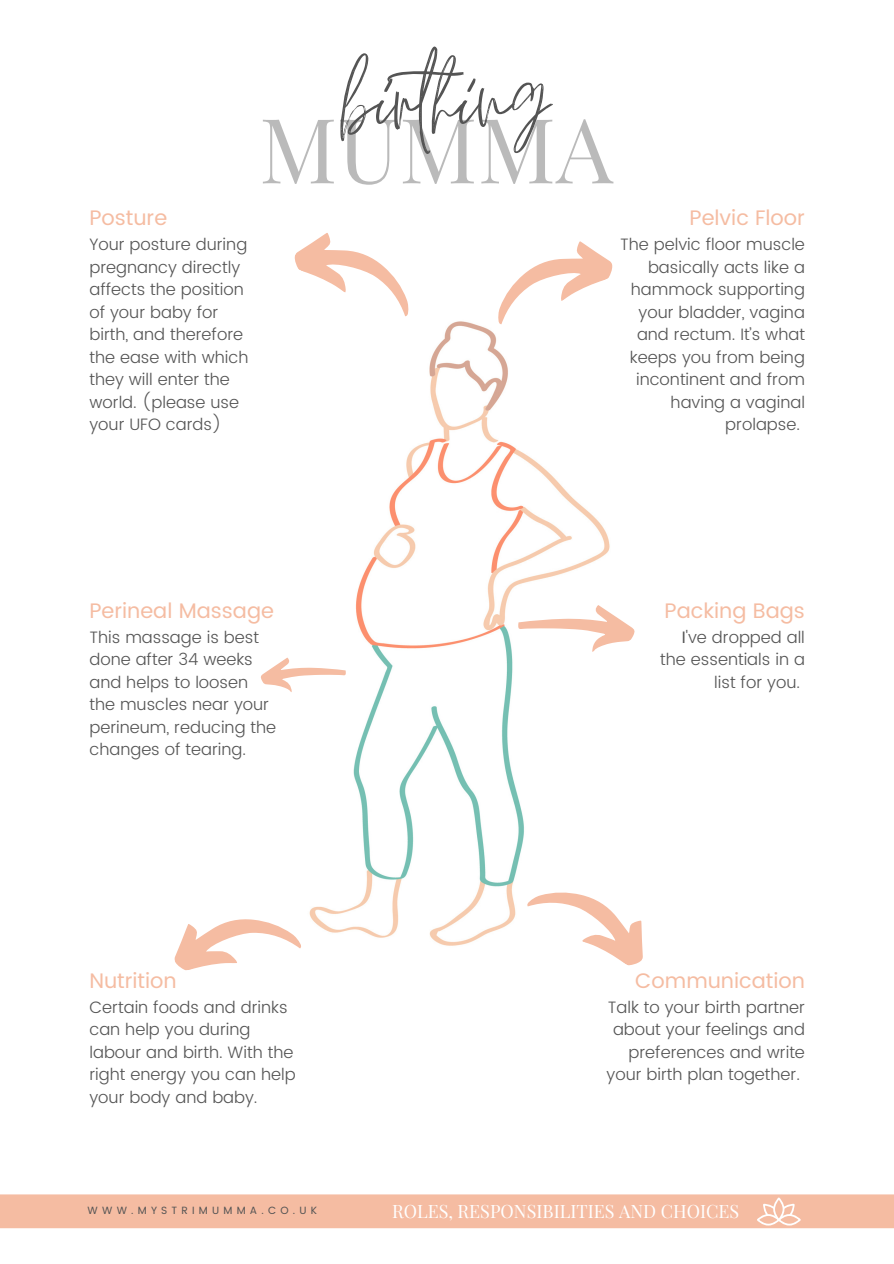
<style>
.page{position:relative;width:894px;height:1264px;background:#fff}
.page>*{position:absolute;margin:0;border:0;box-sizing:border-box;transform-origin:0 0}
.t1{font:105.15px "Shadow";color:#545454}
.t2{font:90.15px "Playfair Display";color:#545454}
.t3{font:21px "Poppins";color:#f5bca2}
.t4{font:18px "Playfair Display";color:#fff}
.t5{font:300 16.5px/22.5px "Poppins";color:#545454}
.t6{font:10.5px "Poppins";letter-spacing:.4em;color:#545454}
.s1{font-weight:400}
</style>
<div class="page">
<img style="left:309px;top:321px;width:301px;height:625px">
<svg style="left:523px;top:869px;width:120px;height:97px"></svg>
<svg style="left:174px;top:919px;width:127px;height:52px"></svg>
<svg style="left:294px;top:233px;width:131px;height:89px"></svg>
<svg style="left:482px;top:241px;width:131px;height:89px"></svg>
<svg style="left:518px;top:605px;width:117px;height:47px"></svg>
<svg style="left:261px;top:657px;width:84px;height:35px"></svg>
<div style="left:0;top:1194px;width:893px;height:34px;background:#f5bca2"></div>
<svg style="left:757px;top:1197px;width:43px;height:28px"></svg>
<p class="t3" style="left:89px;top:206px;width:79px">Posture</p>
<p class="t5" style="left:89px;top:233px;width:160px">Your posture during pregnancy directly affects the position of your baby for birth, and therefore the ease with which they will enter the world. (please use your UFO cards)</p>
<h1 class="t1" style="left:345px;top:13px;width:206px">birthing</h1>
<h2 class="t2" style="left:259px;top:86px;width:355px">MUMMA</h2>
<p class="t3" style="left:689px;top:206px;width:117px">Pelvic Floor</p>
<p class="t5" style="left:620px;top:233px;width:186px">The pelvic floor muscle</p>
<p class="t5" style="left:648px;top:256px;width:158px">basically acts like a</p>
<p class="t5" style="left:630px;top:278px;width:175px">hammock supporting</p>
<p class="t5" style="left:638px;top:301px;width:168px">your bladder, vagina</p>
<p class="t5" style="left:636px;top:323px;width:169px">and rectum. It’s what</p>
<p class="t5" style="left:629px;top:346px;width:176px">keeps you from being</p>
<p class="t5" style="left:636px;top:368px;width:170px">incontinent and from</p>
<p class="t5" style="left:670px;top:391px;width:136px">having a vaginal</p>
<p class="t5" style="left:725px;top:413px;width:76px">prolapse.</p>
<p class="t3" style="left:89px;top:598px;width:186px">Perineal Massage</p>
<p class="t5" style="left:89px;top:626px;width:188px">This massage is best done after 34 weeks and helps to loosen the muscles near your perineum, reducing the changes of tearing.</p>
<p class="t3" style="left:89px;top:968px;width:89px">Nutrition</p>
<p class="t5" style="left:89px;top:995px;width:208px">Certain foods and drinks can help you during labour and birth. With the right energy you can help your body and baby.</p>
<p class="t3" style="left:664px;top:598px;width:142px">Packing Bags</p>
<p class="t5" style="left:660px;top:626px;width:146px;text-align:right"><span class="s1">I</span>'ve dropped all the essentials in a list for you.</p>
<p class="t3" style="left:635px;top:968px;width:171px">Communication</p>
<p class="t5" style="left:606px;top:995px;width:200px;text-align:right">Talk to your birth partner about your feelings and preferences and write your birth plan together.</p>
<p class="t6" style="left:88px;top:1204px;width:231px">WWW.MYSTRIMUMMA.CO.UK</p>
<p class="t4" style="left:392px;top:1198px;width:348px">ROLES, RESPONSIBILITIES AND CHOICES</p>
</div>
